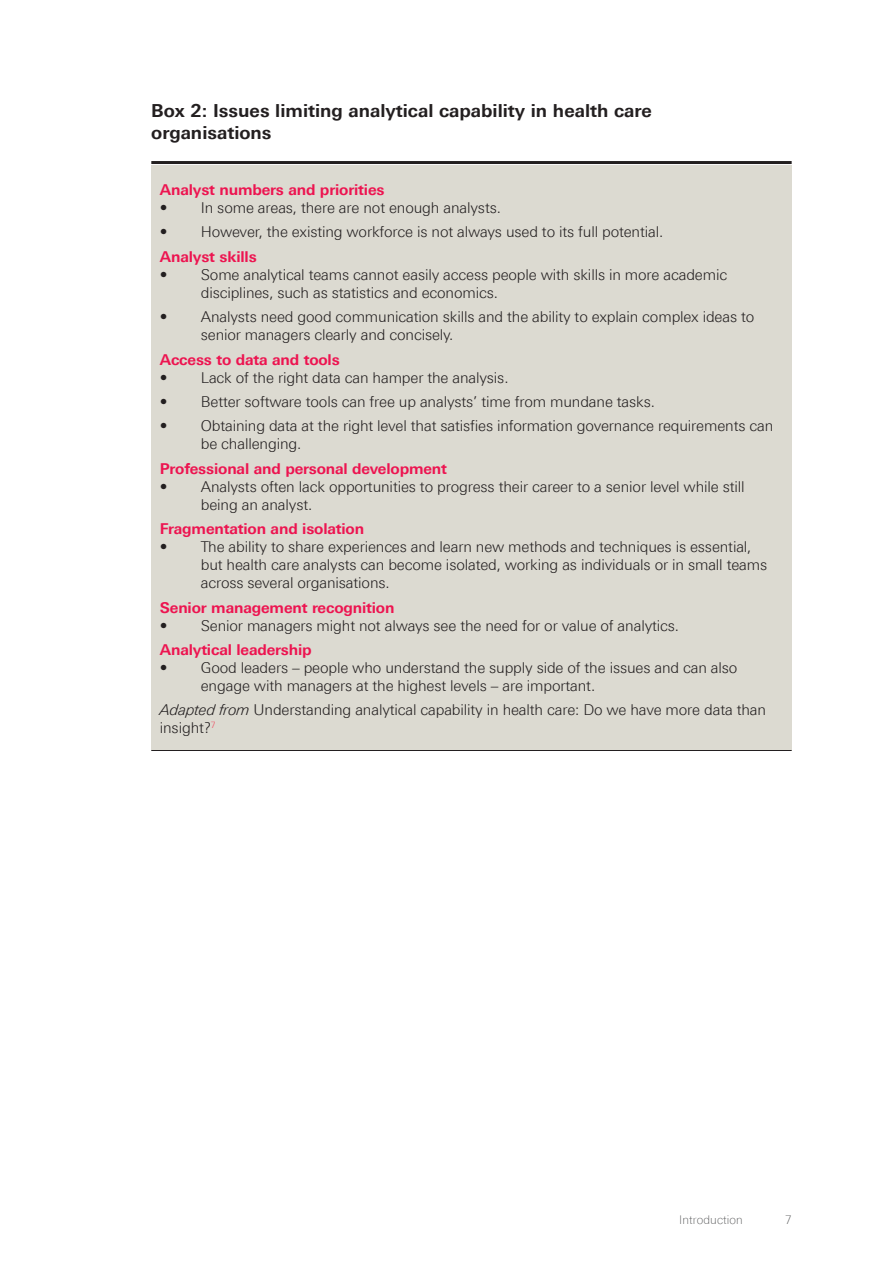
<style>
.page{position:relative;width:893px;height:1263px;background:#fff}
.page>*{position:absolute;margin:0;border:0;box-sizing:border-box;transform-origin:0 0}
.Box_1_header{font:700 18px/21.6px "Linotype Univers 630";color:#231f20}
.Box_1_body_last_li{font:300 15px/18px "LT Univers Basic";letter-spacing:-.01em;color:#231f20}
.Box_1_subhead{font:700 15px "Linotype Univers 630";letter-spacing:-.01em;color:#ed1450}
.Box_1_subhead_firs{font:700 15px "Linotype Univers 630";letter-spacing:-.01em;color:#ed1450}
.t1{font:100 12px "Linotype Univers 230";letter-spacing:.01em;color:#4b4c4d}
.s1{font-style:italic}
</style>
<div class="page">
<div style="left:151px;top:165px;width:641px;height:43px;background:#dcdad1"></div>
<hr style="left:151px;top:161px;width:641px;height:3px;background:#231f20">
<div style="left:151px;top:194px;width:641px;height:30px;background:#dcdad1"></div>
<div style="left:151px;top:218px;width:641px;height:31px;background:#dcdad1"></div>
<div style="left:151px;top:232px;width:641px;height:42px;background:#dcdad1"></div>
<div style="left:151px;top:260px;width:641px;height:49px;background:#dcdad1"></div>
<div style="left:151px;top:303px;width:641px;height:49px;background:#dcdad1"></div>
<div style="left:151px;top:335px;width:641px;height:42px;background:#dcdad1"></div>
<div style="left:151px;top:363px;width:641px;height:31px;background:#dcdad1"></div>
<div style="left:151px;top:388px;width:641px;height:30px;background:#dcdad1"></div>
<div style="left:151px;top:412px;width:641px;height:49px;background:#dcdad1"></div>
<div style="left:151px;top:444px;width:641px;height:42px;background:#dcdad1"></div>
<div style="left:151px;top:472px;width:641px;height:49px;background:#dcdad1"></div>
<div style="left:151px;top:504px;width:641px;height:43px;background:#dcdad1"></div>
<div style="left:151px;top:533px;width:641px;height:66px;background:#dcdad1"></div>
<div style="left:151px;top:582px;width:641px;height:43px;background:#dcdad1"></div>
<div style="left:151px;top:625px;width:641px;height:42px;background:#dcdad1"></div>
<div style="left:151px;top:653px;width:641px;height:49px;background:#dcdad1"></div>
<div style="left:151px;top:693px;width:641px;height:58px;background:#dcdad1"></div>
<hr style="left:151px;top:750px;width:641px;height:1px;background:#231f20">
<p class="Box_1_header" style="left:151px;top:100px;width:502px">Box 2: Issues limiting analytical capability in health care organisations</p>
<p class="Box_1_subhead_firs" style="left:160px;top:181px;width:226px">Analyst numbers and priorities</p>
<p class="Box_1_body_last_li" style="left:160px;top:199px;width:343px">• In some areas, there are not enough analysts.</p>
<p class="Box_1_body_last_li" style="left:160px;top:223px;width:505px">• However, the existing workforce is not always used to its full potential.</p>
<p class="Box_1_subhead" style="left:160px;top:247px;width:98px">Analyst skills</p>
<p class="Box_1_body_last_li" style="left:201px;top:265px;width:528px;text-indent:-41px">• Some analytical teams cannot easily access people with skills in more academic disciplines, such as statistics and economics.</p>
<p class="Box_1_body_last_li" style="left:201px;top:308px;width:555px;text-indent:-41px">• Analysts need good communication skills and the ability to explain complex ideas to senior managers clearly and concisely.</p>
<p class="Box_1_subhead" style="left:160px;top:350px;width:181px">Access to data and tools</p>
<p class="Box_1_body_last_li" style="left:160px;top:368px;width:350px">• Lack of the right data can hamper the analysis.</p>
<p class="Box_1_body_last_li" style="left:160px;top:392px;width:497px">• Better software tools can free up analysts’ time from mundane tasks.</p>
<p class="Box_1_body_last_li" style="left:201px;top:417px;width:574px;text-indent:-41px">• Obtaining data at the right level that satisfies information governance requirements can be challenging.</p>
<p class="Box_1_subhead" style="left:160px;top:459px;width:289px">Professional and personal development</p>
<p class="Box_1_body_last_li" style="left:201px;top:477px;width:545px;text-indent:-41px">• Analysts often lack opportunities to progress their career to a senior level while still being an analyst.</p>
<p class="Box_1_subhead" style="left:160px;top:520px;width:206px">Fragmentation and isolation</p>
<p class="Box_1_body_last_li" style="left:201px;top:538px;width:568px;text-indent:-41px">• The ability to share experiences and learn new methods and techniques is essential, but health care analysts can become isolated, working as individuals or in small teams across several organisations.</p>
<p class="Box_1_subhead" style="left:160px;top:598px;width:236px">Senior management recognition</p>
<p class="Box_1_body_last_li" style="left:160px;top:616px;width:521px">• Senior managers might not always see the need for or value of analytics.</p>
<p class="Box_1_subhead" style="left:160px;top:640px;width:153px">Analytical leadership</p>
<p class="Box_1_body_last_li" style="left:201px;top:658px;width:538px;text-indent:-41px">• Good leaders – people who understand the supply side of the issues and can also engage with managers at the highest levels – are important.</p>
<p class="Box_1_body_last_li" style="left:160px;top:701px;width:608px"><span class="s1">Adapted from</span> Understanding analytical capability in health care: Do we have more data than insight?<sup>7</sup></p>
<p class="t1" style="left:679px;top:1213px;width:65px">Introduction</p>
<p class="t1" style="left:785px;top:1213px;width:8px">7</p>
</div>
